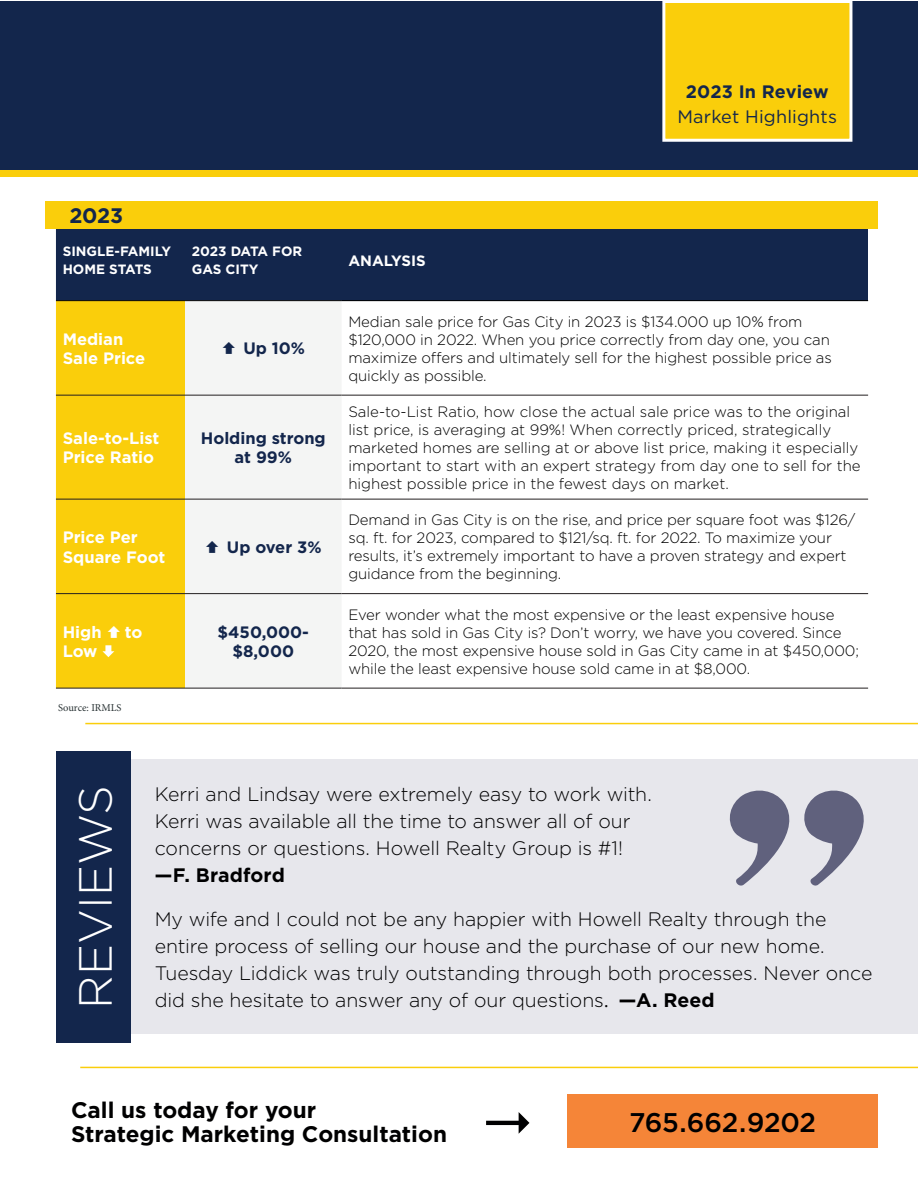
<style>
.page{position:relative;width:918px;height:1188px;background:#fff}
.page>*{position:absolute;margin:0;border:0;box-sizing:border-box;transform-origin:0 0}
.Cover_Heading{font:300 46.5px "Gotham";color:#fff}
.Ph{font:500 27px "Gotham";letter-spacing:-.01em;color:#000001}
.CTA_Header{font:700 22.5px/24px "Gotham";color:#000001}
.Heading_2{font:700 21px "Gotham";color:#13264c}
.quote{font:300 19.5px/27px "Gotham";letter-spacing:-.005em;color:#000001}
.quote_attribution{font:700 19.5px "Gotham";letter-spacing:.005em;color:#000001}
.heading_3{font:18px "Gotham";letter-spacing:.01em;color:#13264c}
.heading_3-2{font:700 18px "Gotham";letter-spacing:.01em;color:#13264c}
.table_text{font:700 16.5px/19.5px "Gotham";color:#fff}
.table_text-2{font:700 16.5px/19.5px "Gotham";color:#13264c;text-align:center}
.table_text-3{font:300 15px/18px "Gotham";letter-spacing:-.01em;color:#000001}
.Table_Header{font:700 15px "Gotham";color:#fff}
.Table_Header-2{font:700 13.5px/18px "Gotham";color:#fff}
.Fine_Print{font:10.5px "Minion Pro";color:#293234}
.s1{font-family:"Minion Pro";font-weight:400}
.s2{font-weight:700}
</style>
<div class="page">
<div style="left:76px;top:760px;width:842px;height:274px;background:#e7e7ec"></div>
<div style="left:567px;top:1094px;width:311px;height:54px;background:#f58538"></div>
<hr style="left:80px;top:1067px;width:838px;height:1px;background:#face0b">
<svg style="left:729px;top:790px;width:135px;height:96px"></svg>
<div style="left:0;top:1px;width:918px;height:169px;background:#13264c"></div>
<div style="left:664px;top:2px;width:187px;height:138px;background:#face0b"></div>
<div style="left:662px;top:0;width:190px;height:142px;border:3px solid #fff"></div>
<div style="left:0;top:170px;width:918px;height:6px;background:#face0b"></div>
<div style="left:56px;top:751px;width:74px;height:291px;background:#13264c"></div>
<div style="left:56px;top:229px;width:286px;height:71px;background:#13264c"></div>
<div style="left:342px;top:219px;width:526px;height:82px;background:#13264c"></div>
<div style="left:56px;top:301px;width:129px;height:387px;background:#face0b"></div>
<div style="left:185px;top:301px;width:157px;height:387px;background:#f4f5f4"></div>
<hr style="left:56px;top:395px;width:129px;height:1px;background:#231f20">
<hr style="left:56px;top:499px;width:129px;height:1px;background:#231f20">
<hr style="left:185px;top:395px;width:157px;height:1px;background:#231f20">
<hr style="left:185px;top:499px;width:157px;height:1px;background:#231f20">
<hr style="left:342px;top:395px;width:526px;height:1px;background:#231f20">
<hr style="left:342px;top:499px;width:526px;height:1px;background:#231f20">
<hr style="left:56px;top:593px;width:129px;height:1px;background:#231f20">
<hr style="left:56px;top:688px;width:129px;height:1px;background:#231f20">
<hr style="left:185px;top:593px;width:157px;height:1px;background:#231f20">
<hr style="left:185px;top:688px;width:157px;height:1px;background:#231f20">
<hr style="left:342px;top:593px;width:526px;height:1px;background:#231f20">
<hr style="left:342px;top:688px;width:526px;height:1px;background:#231f20">
<hr style="left:56px;top:300px;width:129px;height:1px;background:#000001">
<hr style="left:185px;top:300px;width:157px;height:1px;background:#000001">
<hr style="left:342px;top:300px;width:526px;height:1px;background:#000001">
<svg style="left:102px;top:645px;width:12px;height:12px"></svg>
<div style="left:46px;top:201px;width:832px;height:28px;background:#face0b"></div>
<hr style="left:85px;top:723px;width:833px;height:1px;background:#face0b">
<svg style="left:223px;top:342px;width:12px;height:12px"></svg>
<svg style="left:206px;top:541px;width:12px;height:12px"></svg>
<svg style="left:108px;top:626px;width:12px;height:12px"></svg>
<p class="Heading_2" style="left:69px;top:202px;width:55px">2023</p>
<p class="Table_Header-2" style="left:63px;top:242px;width:110px">SINGLE-FAMILY<br>HOME STATS</p>
<p class="Table_Header-2" style="left:192px;top:242px;width:112px">2023 DATA FOR<br>GAS CITY</p>
<p class="Table_Header" style="left:348px;top:251px;width:79px">ANALYSIS</p>
<p class="heading_3-2" style="left:686px;top:80px;width:144px">2023 In Review</p>
<p class="heading_3" style="left:677px;top:105px;width:161px">Market Highlights</p>
<p class="table_text" style="left:63px;top:329px;width:84px">Median<br>Sale Price</p>
<p class="table_text-2" style="left:243px;top:339px;width:63px">Up 10%</p>
<p class="table_text" style="left:63px;top:428px;width:98px">Sale-to-List<br>Price Ratio</p>
<p class="table_text-2" style="left:201px;top:428px;width:126px">Holding strong at 99%</p>
<p class="table_text" style="left:63px;top:528px;width:104px">Price Per<br>Square Foot</p>
<p class="table_text-2" style="left:227px;top:537px;width:96px">Up over 3%</p>
<p class="table_text" style="left:63px;top:622px;width:40px">High</p>
<p class="table_text" style="left:125px;top:622px;width:19px">to</p>
<p class="table_text" style="left:63px;top:642px;width:36px">Low</p>
<p class="Fine_Print" style="left:58px;top:701px;width:65px">Source: IRMLS</p>
<p class="table_text-2" style="left:218px;top:622px;width:93px">$450,000- $8,000</p>
<p class="table_text-3" style="left:348px;top:312px;width:485px">Median sale price for Gas City in 2023 is $134.000 up 10% from $120,000 in 2022. When you price correctly from day one, you can maximize offers and ultimately sell for the highest possible price as quickly as possible.</p>
<p class="table_text-3" style="left:348px;top:402px;width:514px">Sale-to-List Ratio, how close the actual sale price was to the original list price, is averaging at 99%! When correctly priced, strategically marketed homes are selling at or above list price, making it especially important to start with an expert strategy from day one to sell for the highest possible price in the fewest days on market.</p>
<p class="table_text-3" style="left:348px;top:511px;width:508px">Demand in Gas City is on the rise, and price per square foot was $126/ sq. ft. for 2023, compared to $121/sq. ft. for 2022. To maximize your results, it’s extremely important to have a proven strategy and expert guidance from the beginning.</p>
<p class="table_text-3" style="left:348px;top:605px;width:512px">Ever wonder what the most expensive or the least expensive house that has sold in Gas City is? Don’t worry, we have you covered. Since 2020, the most expensive house sold in Gas City came in at $450,000; while the least expensive house sold came in at $8,000.</p>
<p class="Cover_Heading" style="left:66px;top:1009px;width:225px;rotate:-90deg">REVIEWS</p>
<p class="quote" style="left:155px;top:780px;width:499px">Kerri and Lindsay were extremely easy to work with.<br>Kerri was available all the time to answer all of our concerns or questions. Howell Realty Group is #1!</p>
<p class="quote_attribution" style="left:155px;top:862px;width:132px">—F. Bradford</p>
<p class="quote" style="left:155px;top:905px;width:719px">My wife and I could not be any happier with Howell Realty through the entire process of selling our house and the purchase of our new home.<br>Tuesday Liddick was truly outstanding through both processes. Never once did she hesitate to answer any of our questions<span class="s1">.</span> <span class="s2">—A. Reed</span></p>
<p class="CTA_Header" style="left:71px;top:1098px;width:378px">Call us today for your<br>Strategic Marketing Consultation</p>
<p class="Ph" style="left:629px;top:1105px;width:189px">765.662.9202</p>
</div>
